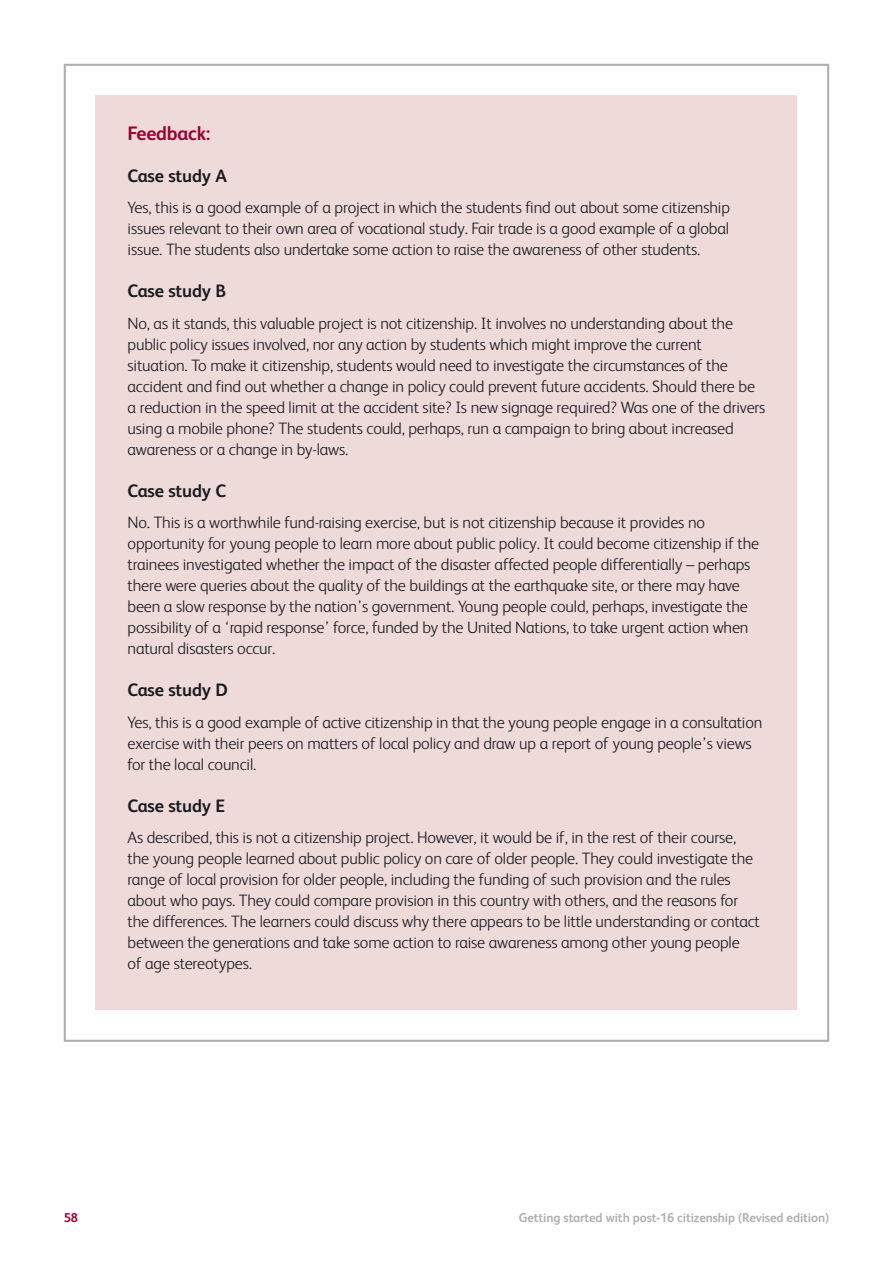
<style>
.page{position:relative;width:893px;height:1263px;background:#fff}
.page>*{position:absolute;margin:0;border:0;box-sizing:border-box;transform-origin:0 0}
.t1{font:700 19.5px "FS Albert";letter-spacing:-.01em;color:#980030}
.t2{font:700 18px "FS Albert";letter-spacing:-.01em;color:#1b1c20}
.t3{font:300 16.5px/21px "FS Albert";letter-spacing:-.01em;color:#1b1c20}
.t4{font:700 12.75px "FS Albert";letter-spacing:-.01em;color:#adafb2}
.t5{font:700 12.75px "FS Albert";color:#980030}
</style>
<div class="page">
<div style="left:96px;top:96px;width:701px;height:914px;background:#eedad9"></div>
<p class="t1" style="left:128px;top:126px;width:85px">Feedback:</p>
<p class="t2" style="left:128px;top:169px;width:101px">Case study A</p>
<p class="t3" style="left:128px;top:199px;width:604px;text-align:justify">Yes, this is a good example of a project in which the students find out about some citizenship issues relevant to their own area of vocational study. Fair trade is a good example of a global issue. The students also undertake some action to raise the awareness of other students.</p>
<p class="t2" style="left:128px;top:284px;width:100px">Case study B</p>
<p class="t3" style="left:128px;top:314px;width:639px">No, as it stands, this valuable project is not citizenship. It involves no understanding about the public policy issues involved, nor any action by students which might improve the current situation. To make it citizenship, students would need to investigate the circumstances of the accident and find out whether a change in policy could prevent future accidents. Should there be a reduction in the speed limit at the accident site? Is new signage required? Was one of the drivers using a mobile phone? The students could, perhaps, run a campaign to bring about increased awareness or a change in by-laws.</p>
<p class="t2" style="left:128px;top:484px;width:100px">Case study C</p>
<p class="t3" style="left:128px;top:514px;width:633px">No. This is a worthwhile fund-raising exercise, but is not citizenship because it provides no opportunity for young people to learn more about public policy. It could become citizenship if the trainees investigated whether the impact of the disaster affected people differentially – perhaps there were queries about the quality of the buildings at the earthquake site, or there may have been a slow response by the nation’s government. Young people could, perhaps, investigate the possibility of a ‘rapid response’ force, funded by the United Nations, to take urgent action when natural disasters occur.</p>
<p class="t2" style="left:128px;top:683px;width:102px">Case study D</p>
<p class="t3" style="left:128px;top:713px;width:636px">Yes, this is a good example of active citizenship in that the young people engage in a consultation exercise with their peers on matters of local policy and draw up a report of young people’s views for the local council.</p>
<p class="t2" style="left:128px;top:799px;width:99px">Case study E</p>
<p class="t3" style="left:128px;top:829px;width:634px">As described, this is not a citizenship project. However, it would be if, in the rest of their course, the young people learned about public policy on care of older people. They could investigate the range of local provision for older people, including the funding of such provision and the rules about who pays. They could compare provision in this country with others, and the reasons for the differences. The learners could discuss why there appears to be little understanding or contact between the generations and take some action to raise awareness among other young people<br>of age stereotypes.</p>
<p class="t5" style="left:64px;top:1212px;width:16px">58</p>
<p class="t4" style="left:519px;top:1212px;width:312px">Getting started with post-16 citizenship (Revised edition)</p>
</div>
